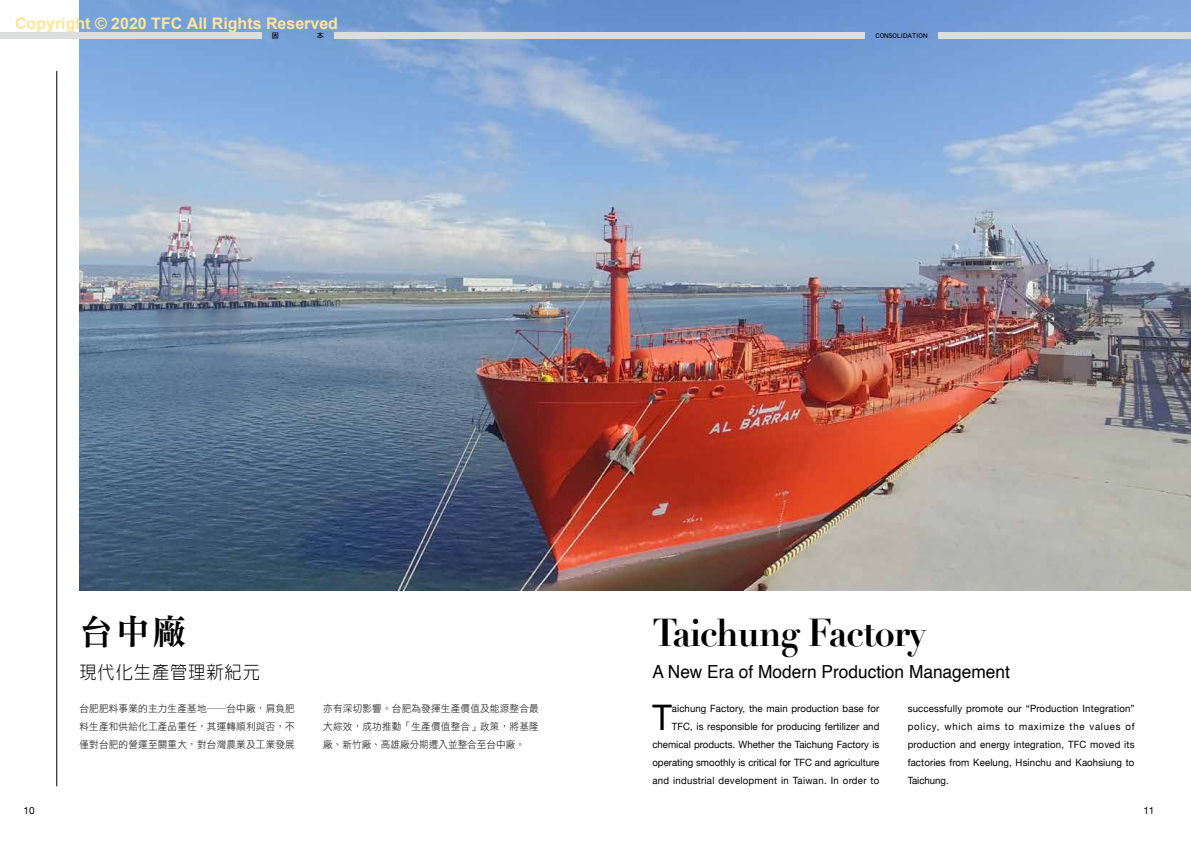
<style>
.page{position:relative;width:1191px;height:842px;background:#fff}
.page>*{position:absolute;margin:0;border:0;box-sizing:border-box;transform-origin:0 0}
.t1{font:700 38px "Didot";letter-spacing:-.03em;color:#000;scale:.95 1}
.t2{font:35.2px "Helvetica Neue";color:#000;scale:.96 1}
.t3{font:35.1px "DF Ming Std W9";color:#000;scale:.95 1}
.t4{font:18px "Helvetica";color:#000;scale:.96 1}
.t5{font:300 18px "AR Hei B5";letter-spacing:.05em;color:#000;scale:.96 1}
.t6{font:10px/18px "Helvetica Neue";letter-spacing:.01em;color:#000;text-align:right;scale:.96 1}
.t7{font:10px/18px "DF Hei Std W3";letter-spacing:.02em;color:#000;text-align:justify;scale:.96 1}
.t8{font:10px "Helvetica Neue";letter-spacing:.01em;color:#000}
.t9{font:7.1px "DF Hei Std W7";color:#000}
</style>
<div class="page">
<img style="left:79px;top:0;width:1112px;height:590px">
<hr style="left:57px;top:71px;width:1px;height:715px;background:#000">
<div style="left:0;top:32px;width:261px;height:7px;background:#dcdddd"></div>
<div style="left:595px;top:32px;width:270px;height:7px;background:#dcdddd"></div>
<div style="left:334px;top:32px;width:261px;height:7px;background:#dcdddd"></div>
<div style="left:938px;top:32px;width:253px;height:7px;background:#dcdddd"></div>
<p class="t9" style="left:272px;top:32px;width:9px">固</p>
<p class="t9" style="left:317px;top:32px;width:9px">本</p>
<p class="t9" style="left:875px;top:32px;width:54px">CONSOLIDATION</p>
<h3 class="t3" style="left:79px;top:612px;width:114px">台中廠</h3>
<h3 class="t5" style="left:79px;top:663px;width:190px">現代化生產管理新紀元</h3>
<p class="t7" style="left:79px;top:699px;width:226px">台肥肥料事業的主力生產基地――台中廠，肩負肥料生產和供給化工產品重任，其運轉順利與否，不僅對台肥的營運至關重大，對台灣農業及工業發展</p>
<p class="t7" style="left:323px;top:699px;width:226px">亦有深切影響。台肥為發揮生產價值及能源整合最大綜效，成功推動「生產價值整合」政策，將基隆廠、新竹廠、高雄廠分期遷入並整合至台中廠。</p>
<h1 class="t1" style="left:652px;top:610px;width:290px">Taichung Factory</h1>
<h3 class="t4" style="left:652px;top:658px;width:374px">A New Era of Modern Production Management</h3>
<h2 class="t2" style="left:652px;top:692px;width:22px">T</h2>
<p class="t6" style="left:652px;top:700px;width:238px">aichung Factory, the main production base for TFC, is responsible for producing fertilizer and chemical products. Whether the Taichung Factory is operating smoothly is critical for TFC and agriculture and industrial development in Taiwan. In order to</p>
<p class="t6" style="left:907px;top:700px;width:238px;text-align:justify">successfully promote our “Production Integration” policy, which aims to maximize the values of production and energy integration, TFC moved its factories from Keelung, Hsinchu and Kaohsiung to Taichung.</p>
<p class="t8" style="left:24px;top:803px;width:13px">10</p>
<p class="t8" style="left:1143px;top:803px;width:13px">11</p>
</div>
